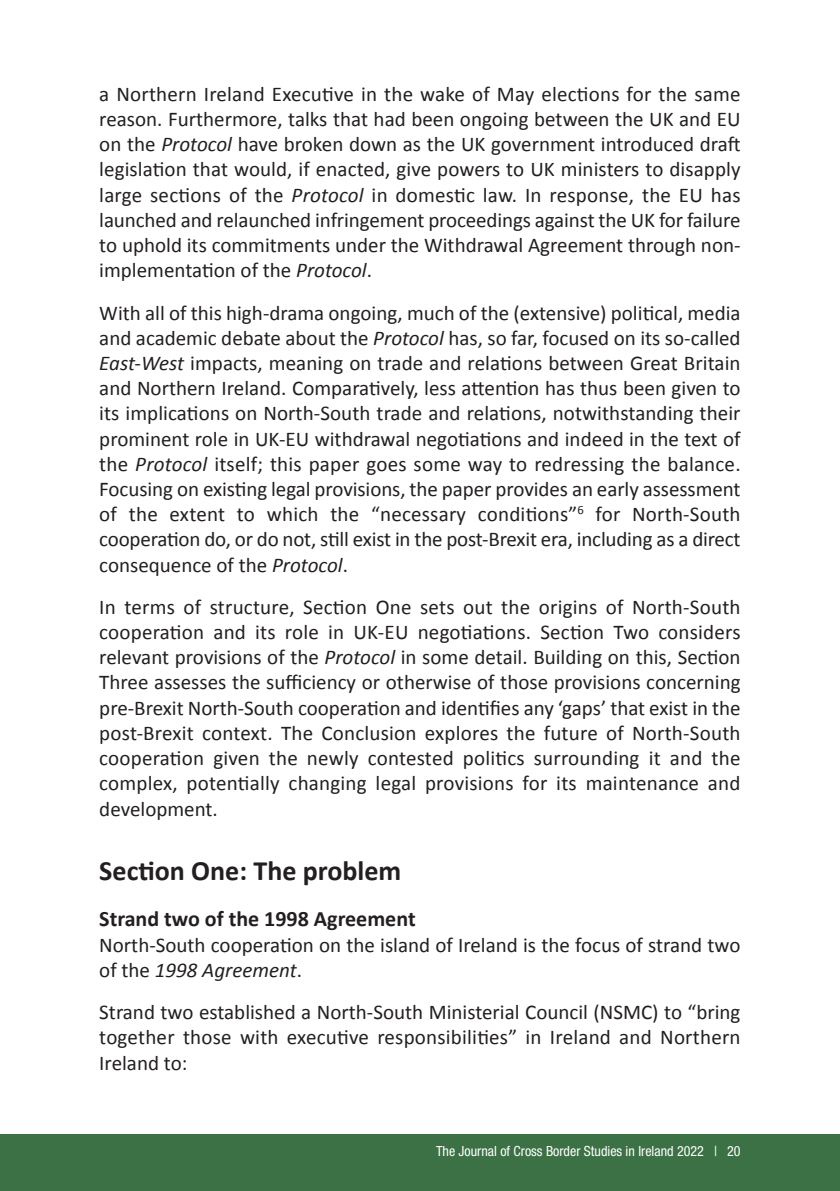
<style>
.page{position:relative;width:840px;height:1191px;background:#fff}
.page>*{position:absolute;margin:0;border:0;box-sizing:border-box;transform-origin:0 0}
.t1{font:700 28px "Calibri";color:#231f20}
.t2{font:700 22px "Calibri";color:#231f20}
.t3{font:21px/25.2px "Calibri";color:#231f20;text-align:justify}
.t4{font:condensed 14px "Helvetica Neue LT Pro";color:#fff}
.s1{font-style:italic}
</style>
<div class="page">
<div style="left:0;top:1134px;width:839px;height:57px;background:#3c7045"></div>
<p class="t3" style="left:99px;top:83px;width:642px">a Northern Ireland Executive in the wake of May elections for the same reason. Furthermore, talks that had been ongoing between the UK and EU on the <span class="s1">Protocol</span> have broken down as the UK government introduced draft legislation that would, if enacted, give powers to UK ministers to disapply large sections of the <span class="s1">Protocol</span> in domestic law. In response, the EU has launched and relaunched infringement proceedings against the UK for failure to uphold its commitments under the Withdrawal Agreement through non‐ implementation of the <span class="s1">Protocol</span>.</p>
<p class="t3" style="left:99px;top:302px;width:642px">With all of this high‐drama ongoing, much of the (extensive) political, media and academic debate about the <span class="s1">Protocol</span> has, so far, focused on its so‐called <span class="s1">East‐West</span> impacts, meaning on trade and relations between Great Britain and Northern Ireland. Comparatively, less attention has thus been given to its implications on North‐South trade and relations, notwithstanding their prominent role in UK‐EU withdrawal negotiations and indeed in the text of the <span class="s1">Protocol</span> itself; this paper goes some way to redressing the balance.<br>Focusing on existing legal provisions, the paper provides an early assessment of the extent to which the “necessary conditions”<sup>6</sup> for North‐South cooperation do, or do not, still exist in the post‐Brexit era, including as a direct consequence of the <span class="s1">Protocol</span>.</p>
<p class="t3" style="left:99px;top:596px;width:642px">In terms of structure, Section One sets out the origins of North‐South cooperation and its role in UK‐EU negotiations. Section Two considers relevant provisions of the <span class="s1">Protocol</span> in some detail. Building on this, Section Three assesses the sufficiency or otherwise of those provisions concerning pre‐Brexit North‐South cooperation and identifies any ‘gaps’ that exist in the post‐Brexit context. The Conclusion explores the future of North‐South cooperation given the newly contested politics surrounding it and the complex, potentially changing legal provisions for its maintenance and development.</p>
<p class="t1" style="left:99px;top:859px;width:303px">Section One: The problem</p>
<p class="t2" style="left:99px;top:909px;width:317px">Strand two of the 1998 Agreement</p>
<p class="t3" style="left:99px;top:934px;width:642px">North‐South cooperation on the island of Ireland is the focus of strand two of the <span class="s1">1998 Agreement</span>.</p>
<p class="t3" style="left:99px;top:1001px;width:642px">Strand two established a North‐South Ministerial Council (NSMC) to “bring together those with executive responsibilities” in Ireland and Northern Ireland to:</p>
<p class="t4" style="left:436px;top:1142px;width:306px">The Journal of Cross Border Studies in Ireland 2022 | 20</p>
</div>
